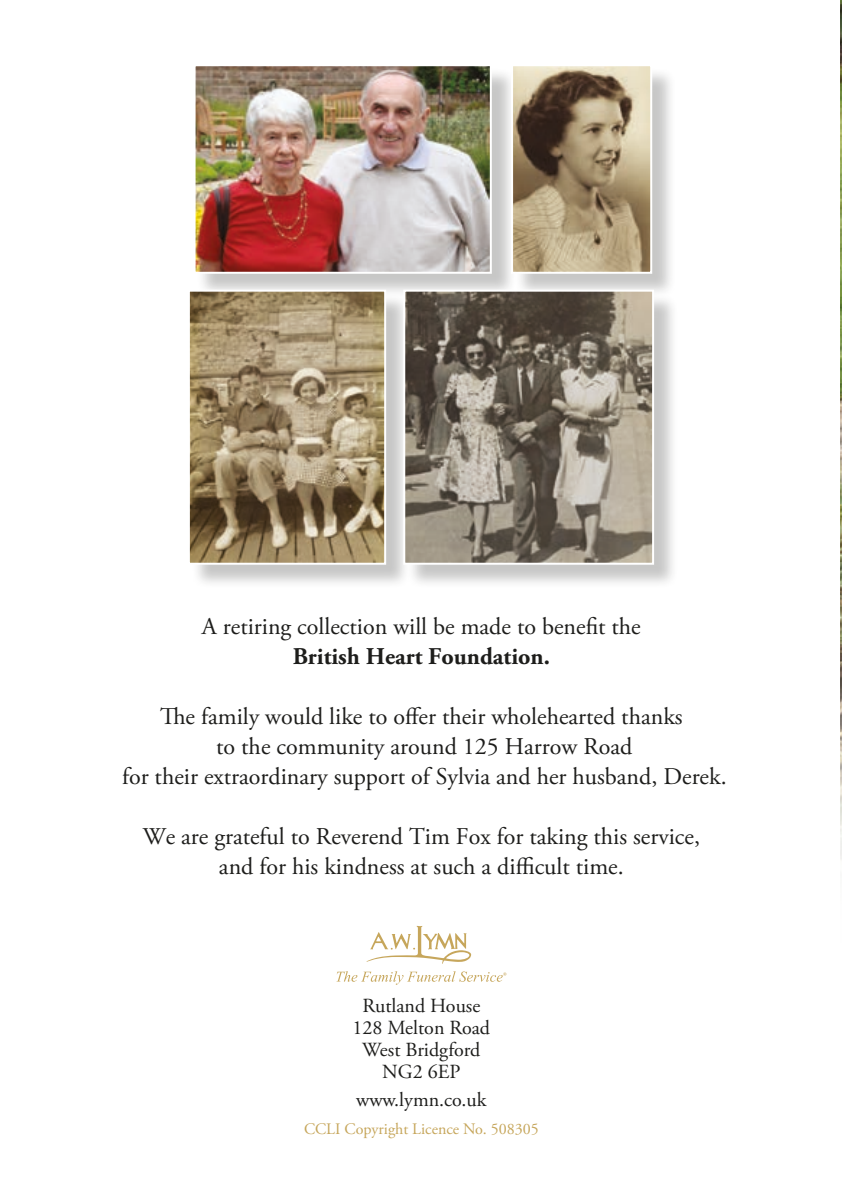
<style>
.page{position:relative;width:842px;height:1191px;background:#fff}
.page>*{position:absolute;margin:0;border:0;box-sizing:border-box;transform-origin:0 0}
.t1{font:24px/30px "Adobe Garamond Pro";color:#1d1d1b;text-align:center}
.t2{font:700 24px "Adobe Garamond Pro";color:#1d1d1b}
.t3{font:20px/22px "Adobe Garamond Pro";color:#1d1d1b;text-align:center}
.t4{font:16px "Adobe Garamond Pro";color:#c6a65b}
</style>
<div class="page">
<img style="left:841px;top:0;width:1px;height:860px">
<svg style="left:336px;top:925px;width:170px;height:59px"></svg>
<div style="left:196px;top:67px;width:321px;height:232px;background:#1d1d1b;opacity:.25"></div>
<img style="left:197px;top:67px;width:292px;height:204px">
<div style="left:194px;top:64px;width:298px;height:210px;border:2px solid #fff"></div>
<div style="left:514px;top:67px;width:163px;height:232px;background:#1d1d1b;opacity:.25"></div>
<img style="left:514px;top:67px;width:135px;height:204px">
<div style="left:511px;top:64px;width:141px;height:210px;border:2px solid #fff"></div>
<div style="left:191px;top:293px;width:220px;height:296px;background:#1d1d1b;opacity:.25"></div>
<img style="left:191px;top:293px;width:192px;height:269px">
<div style="left:188px;top:290px;width:198px;height:275px;border:2px solid #fff"></div>
<div style="left:406px;top:293px;width:273px;height:296px;background:#1d1d1b;opacity:.25"></div>
<img style="left:406px;top:293px;width:245px;height:269px">
<div style="left:403px;top:290px;width:251px;height:275px;border:2px solid #fff"></div>
<p class="t1" style="left:202px;top:612px;width:440px">A retiring collection will be made to benefit the</p>
<p class="t2" style="left:293px;top:643px;width:259px">British Heart Foundation.</p>
<p class="t1" style="left:122px;top:702px;width:606px">The family would like to offer their wholehearted thanks<br>to the community around 125 Harrow Road<br>for their extraordinary support of Sylvia and her husband, Derek.</p>
<p class="t1" style="left:143px;top:822px;width:559px">We are grateful to Reverend Tim Fox for taking this service, and for his kindness at such a difficult time.</p>
<p class="t3" style="left:352px;top:995px;width:139px">Rutland House<br>128 Melton Road<br>West Bridgford<br>NG2 6EP</p>
<p class="t3" style="left:356px;top:1089px;width:132px">www.lymn.co.uk</p>
<p class="t4" style="left:304px;top:1119px;width:236px">CCLI Copyright Licence No. 508305</p>
</div>
